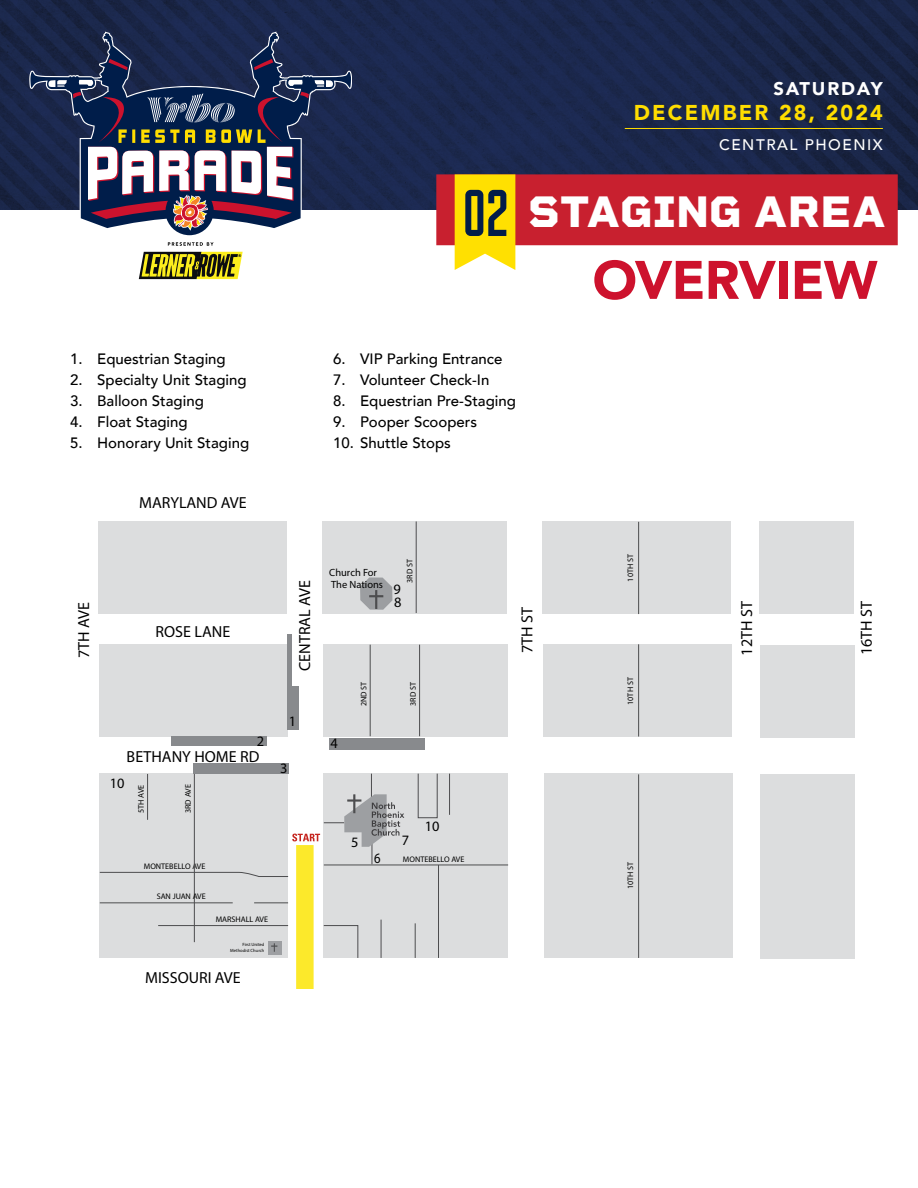
<style>
.page{position:relative;width:918px;height:1188px;background:#fff}
.page>*{position:absolute;margin:0;border:0;box-sizing:border-box;transform-origin:0 0}
.t1{font:900 53.55px "Avenir";letter-spacing:-.01em;color:#cd122d}
.t2{font:800 45px "Rigid Square";letter-spacing:-.005em;color:#fff}
.t3{font:900 21.45px "Avenir";letter-spacing:.1em;color:#fd0}
.t4{font:900 18.45px "Avenir";letter-spacing:.1em;color:#fff}
.t5{font:16.05px "Myriad Pro";color:#000}
.t6{font:500 15.3px "Avenir";letter-spacing:.1em;color:#fff}
.t7{font:500 15px "Avenir";color:#000}
.t8{font:14.4px "Myriad Pro";color:#000}
.t9{font:14.4px "Myriad Pro";color:#000;scale:.88 1}
.t10{font:10.5px/12.6px "Myriad Pro";color:#000}
.t11{font:8.1px "Myriad Pro";color:#000}
.t12{font:4.5px/5.4px "Myriad Pro";color:#000;text-align:right}
.s1{font-family:"Nicotine";font-weight:400;font-size:72px;color:#021d49}
</style>
<div class="page">
<img style="left:0;top:0;width:918px;height:210px">
<svg style="left:139px;top:252px;width:104px;height:27px;background:#878121"></svg>
<svg style="left:30px;top:33px;width:321px;height:202px;background:#364364"></svg>
<svg style="left:254px;top:59px;width:19px;height:11px"></svg>
<svg style="left:300px;top:92px;width:9px;height:7px"></svg>
<svg style="left:108px;top:59px;width:20px;height:11px"></svg>
<svg style="left:73px;top:92px;width:9px;height:7px"></svg>
<svg style="left:88px;top:94px;width:206px;height:137px"></svg>
<svg style="left:168px;top:242px;width:46px;height:4px"></svg>
<div style="left:436px;top:174px;width:462px;height:71px;background:#c8202f"></div>
<svg style="left:455px;top:174px;width:60px;height:96px;background:#fee117"></svg>
<div style="left:544px;top:774px;width:188px;height:184px;background:#dcddde"></div>
<div style="left:99px;top:644px;width:188px;height:93px;background:#dcddde"></div>
<div style="left:323px;top:644px;width:184px;height:93px;background:#dcddde"></div>
<div style="left:543px;top:644px;width:188px;height:93px;background:#dcddde"></div>
<div style="left:98px;top:521px;width:189px;height:92px;background:#dcddde"></div>
<div style="left:322px;top:521px;width:185px;height:92px;background:#dcddde"></div>
<div style="left:542px;top:521px;width:189px;height:92px;background:#dcddde"></div>
<div style="left:760px;top:774px;width:95px;height:185px;background:#dcddde"></div>
<div style="left:760px;top:645px;width:95px;height:92px;background:#dcddde"></div>
<div style="left:759px;top:522px;width:95px;height:92px;background:#dcddde"></div>
<div style="left:193px;top:763px;width:95px;height:11px;background:#888a8d"></div>
<div style="left:287px;top:634px;width:12px;height:95px;background:#888a8d"></div>
<div style="left:171px;top:736px;width:96px;height:11px;background:#888a8d"></div>
<div style="left:330px;top:738px;width:95px;height:11px;background:#888a8d"></div>
<hr style="left:419px;top:645px;width:1px;height:91px;background:#4d4d4f">
<hr style="left:416px;top:521px;width:1px;height:92px;background:#4d4d4f">
<hr style="left:370px;top:645px;width:1px;height:91px;background:#4d4d4f">
<hr style="left:638px;top:774px;width:1px;height:184px;background:#4d4d4f">
<hr style="left:638px;top:644px;width:1px;height:93px;background:#4d4d4f">
<hr style="left:638px;top:522px;width:1px;height:92px;background:#4d4d4f">
<div style="left:99px;top:773px;width:94px;height:185px;background:#dcddde"></div>
<div style="left:110px;top:746px;width:168px;height:16px;background:#fff"></div>
<div style="left:292px;top:554px;width:23px;height:132px;background:#fff"></div>
<svg style="left:193px;top:773px;width:316px;height:215px"></svg>
<svg style="left:360px;top:577px;width:32px;height:33px"></svg>
<hr style="left:625px;top:128px;width:258px;height:1px;background:#fd0">
<p class="t4" style="left:773px;top:73px;width:111px">SATURDAY</p>
<h3 class="t3" style="left:634px;top:94px;width:250px">DECEMBER 28, 2024</h3>
<p class="t6" style="left:719px;top:131px;width:165px">CENTRAL PHOENIX</p>
<h2 class="t2" style="left:462px;top:184px;width:425px"><span class="s1">02</span> STAGING AREA</h2>
<p class="t7" style="left:70px;top:346px;width:157px">1. Equestrian Staging</p>
<p class="t7" style="left:70px;top:367px;width:178px">2. Specialty Unit Staging</p>
<p class="t7" style="left:70px;top:388px;width:135px">3. Balloon Staging</p>
<p class="t7" style="left:70px;top:409px;width:119px">4. Float Staging</p>
<p class="t7" style="left:70px;top:430px;width:180px">5. Honorary Unit Staging</p>
<p class="t5" style="left:139px;top:493px;width:109px">MARYLAND AVE</p>
<p class="t7" style="left:333px;top:346px;width:171px">6. VIP Parking Entrance</p>
<p class="t7" style="left:333px;top:367px;width:158px">7. Volunteer Check-In</p>
<p class="t7" style="left:333px;top:388px;width:184px">8. Equestrian Pre-Staging</p>
<p class="t7" style="left:333px;top:409px;width:146px">9. Pooper Scoopers</p>
<p class="t7" style="left:333px;top:430px;width:119px">10. Shuttle Stops</p>
<h1 class="t1" style="left:593px;top:234px;width:286px">OVERVIEW</h1>
<p class="t11" style="left:626px;top:582px;width:29px;rotate:-90deg">10TH ST</p>
<p class="t11" style="left:405px;top:583px;width:25px;rotate:-90deg">3RD ST</p>
<p class="t10" style="left:329px;top:566px;width:55px">Church For<br>The Nations</p>
<p class="t5" style="left:295px;top:671px;width:93px;rotate:-90deg">CENTRAL AVE</p>
<p class="t8" style="left:393px;top:580px;width:9px">9</p>
<p class="t8" style="left:394px;top:594px;width:9px">8</p>
<p class="t5" style="left:74px;top:658px;width:57px;rotate:-90deg">7TH AVE</p>
<p class="t5" style="left:517px;top:653px;width:47px;rotate:-90deg">7TH ST</p>
<p class="t5" style="left:737px;top:656px;width:56px;rotate:-90deg">12TH ST</p>
<p class="t5" style="left:857px;top:655px;width:56px;rotate:-90deg">16TH ST</p>
<p class="t5" style="left:156px;top:622px;width:76px">ROSE LANE</p>
<p class="t8" style="left:257px;top:732px;width:9px">2</p>
<p class="t5" style="left:127px;top:747px;width:134px">BETHANY HOME RD</p>
<p class="t8" style="left:110px;top:775px;width:16px">10</p>
<p class="t11" style="left:136px;top:813px;width:30px;rotate:-90deg">5TH AVE</p>
<p class="t11" style="left:183px;top:813px;width:30px;rotate:-90deg">3RD AVE</p>
<p class="t8" style="left:289px;top:712px;width:9px">1</p>
<p class="t8" style="left:280px;top:759px;width:9px">3</p>
<p class="t11" style="left:144px;top:861px;width:63px">MONTEBELLO AVE</p>
<p class="t11" style="left:157px;top:892px;width:51px">SAN JUAN AVE</p>
<p class="t11" style="left:216px;top:914px;width:54px">MARSHALL AVE</p>
<p class="t12" style="left:230px;top:942px;width:36px">First United<br>Methodist Church</p>
<p class="t5" style="left:145px;top:967px;width:97px">MISSOURI AVE</p>
<p class="t8" style="left:331px;top:735px;width:9px">4</p>
<p class="t11" style="left:359px;top:706px;width:26px;rotate:-90deg">2ND ST</p>
<p class="t11" style="left:408px;top:706px;width:25px;rotate:-90deg">3RD ST</p>
<p class="t8" style="left:351px;top:833px;width:9px">5</p>
<p class="t8" style="left:402px;top:831px;width:9px">7</p>
<p class="t8" style="left:425px;top:818px;width:16px">10</p>
<p class="t9" style="left:374px;top:849px;width:9px">6</p>
<p class="t11" style="left:403px;top:854px;width:63px">MONTEBELLO AVE</p>
<p class="t11" style="left:626px;top:705px;width:29px;rotate:-90deg">10TH ST</p>
<p class="t11" style="left:626px;top:889px;width:29px;rotate:-90deg">10TH ST</p>
</div>
